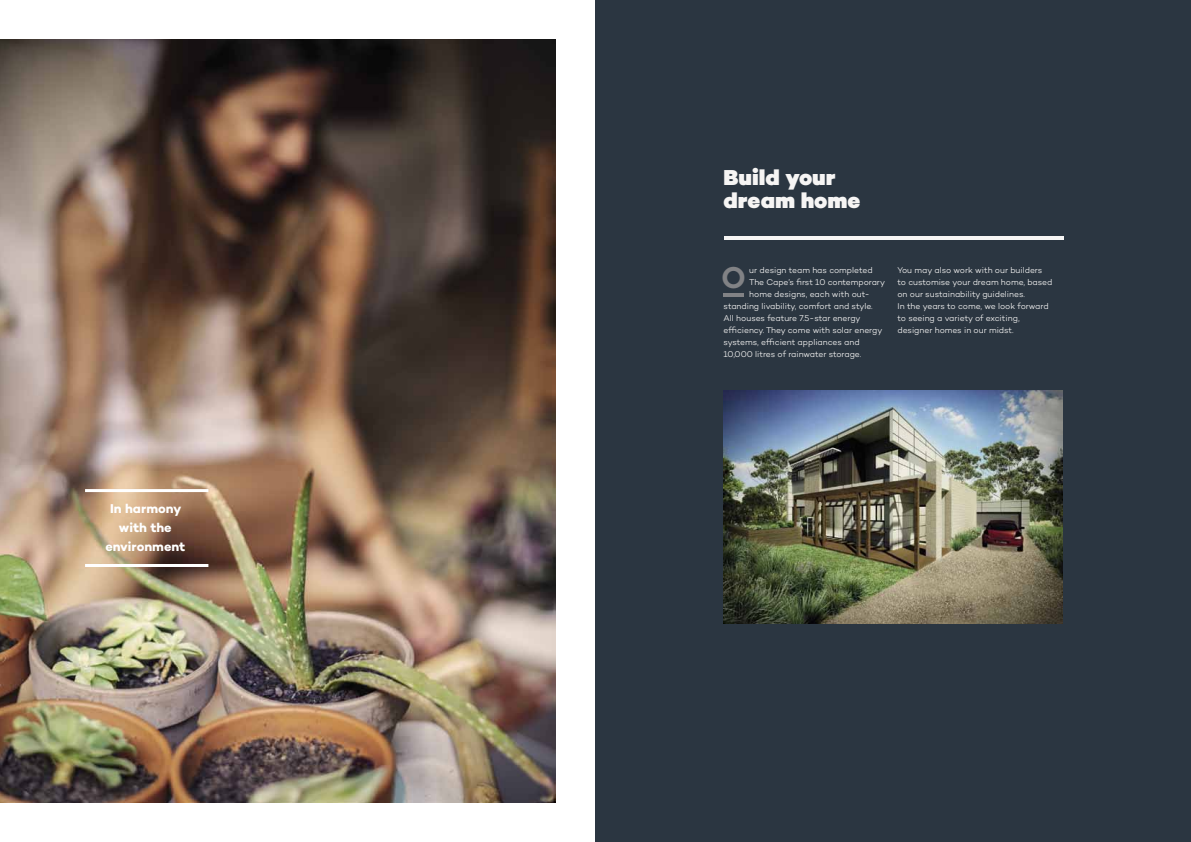
<style>
.page{position:relative;width:1191px;height:842px;background:#fff}
.page>*{position:absolute;margin:0;border:0;box-sizing:border-box;transform-origin:0 0}
.t1{font:600 30.6px "Campton";color:#818285}
.t2{font:900 22px/23px "Campton";color:#f6f5f4}
.t3{font:700 13px/19px "Campton";letter-spacing:-.005em;color:#fff;text-align:center}
.t4{font:300 8.5px/12px "Campton";letter-spacing:-.005em;color:#f6f5f4}
</style>
<div class="page">
<img style="left:0;top:40px;width:556px;height:762px">
<div style="left:595px;top:0;width:596px;height:842px;background:#2b3641"></div>
<hr style="left:724px;top:236px;width:339px;height:4px;background:#f6f5f4">
<hr style="left:723px;top:293px;width:21px;height:4px;background:#818285">
<img style="left:723px;top:390px;width:340px;height:234px">
<hr style="left:85px;top:489px;width:123px;height:3px;background:#fff">
<hr style="left:85px;top:564px;width:123px;height:3px;background:#fff">
<h3 class="t3" style="left:105px;top:499px;width:81px">In harmony with the environment</h3>
<h2 class="t2" style="left:723px;top:166px;width:138px">Build your dream home</h2>
<p class="t4" style="left:749px;top:264px;width:125px">ur design team has completed</p>
<p class="t4" style="left:749px;top:276px;width:137px">The Cape’s first 10 contemporary</p>
<p class="t4" style="left:749px;top:288px;width:122px">home designs, each with out-</p>
<p class="t4" style="left:723px;top:300px;width:151px">standing livability, comfort and style.</p>
<p class="t4" style="left:723px;top:312px;width:139px">All houses feature 7.5-star energy</p>
<p class="t4" style="left:723px;top:324px;width:160px">efficiency. They come with solar energy</p>
<p class="t4" style="left:723px;top:336px;width:138px">systems, efficient appliances and</p>
<p class="t4" style="left:723px;top:348px;width:139px">10,000 litres of rainwater storage.</p>
<h1 class="t1" style="left:721px;top:258px;width:26px">O</h1>
<p class="t4" style="left:897px;top:264px;width:156px">You may also work with our builders to customise your dream home, based on our sustainability guidelines.<br>In the years to come, we look forward to seeing a variety of exciting, designer homes in our midst.</p>
</div>
